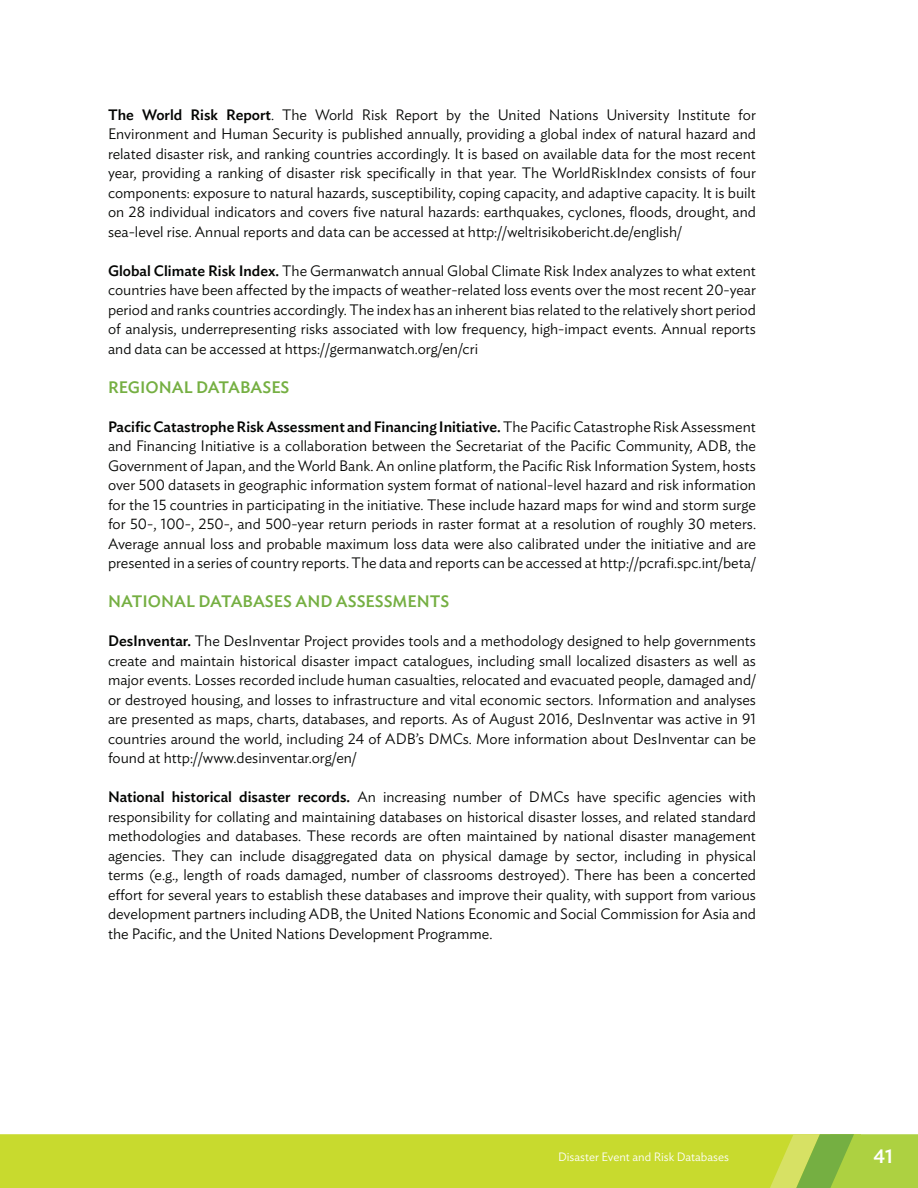
<style>
.page{position:relative;width:918px;height:1188px;background:#fff}
.page>*{position:absolute;margin:0;border:0;box-sizing:border-box;transform-origin:0 0}
.t1{font:500 19.5px "Ideal Sans";color:#fff}
.t2{font:500 16.5px "Ideal Sans";color:#75af42}
.t3{font:300 15px/19.5px "Ideal Sans";color:#040503;text-align:justify}
.t4{font:300 12px "Ideal Sans";color:#fff}
.s1{font-weight:500}
</style>
<div class="page">
<div style="left:0;top:1134px;width:770px;height:54px;background:#c8da2e"></div>
<svg style="left:770px;top:1134px;width:148px;height:54px;background:#a9cc46"></svg>
<p class="t3" style="left:108px;top:104px;width:650px"><span class="s1">The World Risk Report</span>. The World Risk Report by the United Nations University Institute for Environment and Human Security is published annually, providing a global index of natural hazard and related disaster risk, and ranking countries accordingly. It is based on available data for the most recent year, providing a ranking of disaster risk specifically in that year. The WorldRiskIndex consists of four components: exposure to natural hazards, susceptibility, coping capacity, and adaptive capacity. It is built on 28 individual indicators and covers five natural hazards: earthquakes, cyclones, floods, drought, and sea-level rise. Annual reports and data can be accessed at http://weltrisikobericht.de/english/</p>
<p class="t3" style="left:108px;top:260px;width:650px"><span class="s1">Global Climate Risk Index.</span> The Germanwatch annual Global Climate Risk Index analyzes to what extent countries have been affected by the impacts of weather-related loss events over the most recent 20-year period and ranks countries accordingly. The index has an inherent bias related to the relatively short period of analysis, underrepresenting risks associated with low frequency, high-impact events. Annual reports and data can be accessed at https://germanwatch.org/en/cri</p>
<p class="t2" style="left:108px;top:375px;width:183px">REGIONAL DATABASES</p>
<p class="t3" style="left:108px;top:416px;width:650px"><span class="s1">Pacific Catastrophe Risk Assessment and Financing Initiative.</span> The Pacific Catastrophe Risk Assessment and Financing Initiative is a collaboration between the Secretariat of the Pacific Community, ADB, the Government of Japan, and the World Bank. An online platform, the Pacific Risk Information System, hosts over 500 datasets in geographic information system format of national-level hazard and risk information for the 15 countries in participating in the initiative. These include hazard maps for wind and storm surge for 50-, 100-, 250-, and 500-year return periods in raster format at a resolution of roughly 30 meters.<br>Average annual loss and probable maximum loss data were also calibrated under the initiative and are presented in a series of country reports. The data and reports can be accessed at http://pcrafi.spc.int/beta/</p>
<p class="t2" style="left:108px;top:589px;width:343px">NATIONAL DATABASES AND ASSESSMENTS</p>
<p class="t3" style="left:108px;top:630px;width:650px"><span class="s1">DesInventar.</span> The DesInventar Project provides tools and a methodology designed to help governments create and maintain historical disaster impact catalogues, including small localized disasters as well as major events. Losses recorded include human casualties, relocated and evacuated people, damaged and/ or destroyed housing, and losses to infrastructure and vital economic sectors. Information and analyses are presented as maps, charts, databases, and reports. As of August 2016, DesInventar was active in 91 countries around the world, including 24 of ADB’s DMCs. More information about DesInventar can be found at http://www.desinventar.org/en/</p>
<p class="t3" style="left:108px;top:786px;width:650px"><span class="s1">National historical disaster records.</span> An increasing number of DMCs have specific agencies with responsibility for collating and maintaining databases on historical disaster losses, and related standard methodologies and databases. These records are often maintained by national disaster management agencies. They can include disaggregated data on physical damage by sector, including in physical terms (e.g., length of roads damaged, number of classrooms destroyed). There has been a concerted effort for several years to establish these databases and improve their quality, with support from various development partners including ADB, the United Nations Economic and Social Commission for Asia and the Pacific, and the United Nations Development Programme.</p>
<p class="t4" style="left:558px;top:1147px;width:172px">Disaster Event and Risk Databases</p>
<h1 class="t1" style="left:873px;top:1141px;width:21px">41</h1>
</div>
